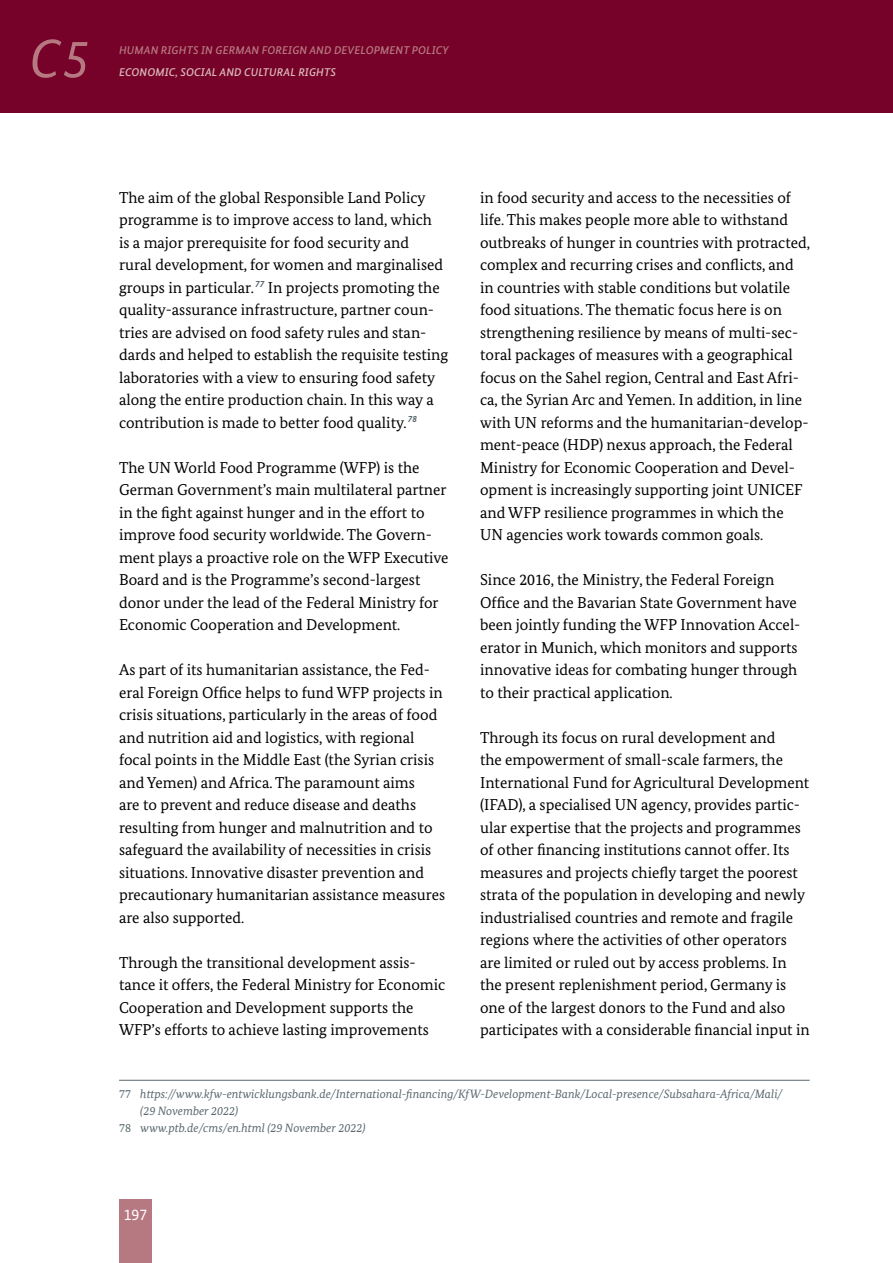
<style>
.page{position:relative;width:893px;height:1263px;background:#fff}
.page>*{position:absolute;margin:0;border:0;box-sizing:border-box;transform-origin:0 0}
.t1{font:italic 54px "Bundes Sans";color:#b77981}
.Text_Fließtext{font:15.75px/22.5px "Bundes Serif";color:#000}
.t2{font:15.75px "Bundes Sans";color:#fff}
.Text_Fußnote{font:italic 12px/17.2px "Bundes Serif";color:#58676e}
.t3{font:italic 500 11.25px "Bundes Sans";letter-spacing:.01em;color:#b77981}
.t4{font:italic 500 11.25px "Bundes Sans";letter-spacing:.01em;color:#dabbbd}
.s1{font-style:normal}
</style>
<div class="page">
<div style="left:0;top:0;width:893px;height:112px;background:#760229"></div>
<hr style="left:119px;top:1080px;width:691px;height:1px;background:#58676e">
<div style="left:119px;top:1199px;width:33px;height:64px;background:#b77981"></div>
<h1 class="t1" style="left:29px;top:26px;width:62px">C5</h1>
<p class="t3" style="left:119px;top:43px;width:331px">HUMAN RIGH TS IN GERMAN FOREIGN AND DEVELOPMENT POLICY</p>
<p class="t4" style="left:119px;top:65px;width:218px">ECONOMIC, SOCIAL AND CULTURA L RIGH TS</p>
<p class="Text_Fließtext" style="left:119px;top:186px;width:331px">The aim of the global Responsible Land Policy programme is to improve access to land, which<br>is a major prerequisite for food security and<br>rural development, for women and marginalised groups in particular.<sup>77</sup> In projects promoting the quality-assurance infrastructure, partner coun&shy;tries are advised on food safety rules and stan&shy;dards and helped to establish the requisite testing laboratories with a view to ensuring food safety along the entire production chain. In this way a contribution is made to better food quality.<sup>78</sup></p>
<p class="Text_Fließtext" style="left:119px;top:456px;width:331px">The UN World Food Programme (WFP) is the German Government’s main multilateral partner in the fight against hunger and in the effort to improve food security worldwide. The Govern&shy;ment plays a proactive role on the WFP Executive Board and is the Programme’s second-largest donor under the lead of the Federal Ministry for Economic Cooperation and Development.</p>
<p class="Text_Fließtext" style="left:119px;top:658px;width:328px">As part of its humanitarian assistance, the Fed&shy;eral Foreign Office helps to fund WFP projects in crisis situations, particularly in the areas of food and nutrition aid and logistics, with regional focal points in the Middle East (the Syrian crisis and Yemen) and Africa. The paramount aims<br>are to prevent and reduce disease and deaths resulting from hunger and malnutrition and to safeguard the availability of necessities in crisis situations. Innovative disaster prevention and precautionary humanitarian assistance measures are also supported.</p>
<p class="Text_Fließtext" style="left:119px;top:951px;width:328px">Through the transitional development assis&shy;tance it offers, the Federal Ministry for Economic Cooperation and Development supports the WFP’s efforts to achieve lasting improvements</p>
<p class="Text_Fließtext" style="left:480px;top:186px;width:331px">in food security and access to the necessities of life. This makes people more able to withstand outbreaks of hunger in countries with protracted, complex and recurring crises and conflicts, and in countries with stable conditions but volatile food situations. The thematic focus here is on strengthening resilience by means of multi-sec&shy;toral packages of measures with a geographical focus on the Sahel region, Central and East Afri&shy;ca, the Syrian Arc and Yemen. In addition, in line with UN reforms and the humanitarian-develop&shy;ment-peace (HDP) nexus approach, the Federal Ministry for Economic Cooperation and Devel&shy;opment is increasingly supporting joint UNICEF and WFP resilience programmes in which the UN agencies work towards common goals.</p>
<p class="Text_Fließtext" style="left:480px;top:568px;width:322px">Since 2016, the Ministry, the Federal Foreign Office and the Bavarian State Government have been jointly funding the WFP Innovation Accel&shy;erator in Munich, which monitors and supports innovative ideas for combating hunger through to their practical application.</p>
<p class="Text_Fließtext" style="left:480px;top:726px;width:331px">Through its focus on rural development and<br>the empowerment of small-scale farmers, the International Fund for Agricultural Development (IFAD), a specialised UN agency, provides partic&shy;ular expertise that the projects and programmes of other financing institutions cannot offer. Its measures and projects chiefly target the poorest strata of the population in developing and newly industrialised countries and remote and fragile regions where the activities of other operators are limited or ruled out by access problems. In the present replenishment period, Germany is one of the largest donors to the Fund and also participates with a considerable financial input in</p>
<p class="Text_Fußnote" style="left:140px;top:1085px;width:644px;text-indent:-21px"><span class="s1">77</span> https://www.kfw-entwicklungsbank.de/International-financing/KfW-Development-Bank/Local-presence/Subsahara-Africa/Mali/ (29 November 2022)</p>
<p class="Text_Fußnote" style="left:119px;top:1119px;width:248px"><span class="s1">78</span> www.ptb.de/cms/en.html (29 November 2022)</p>
<p class="t2" style="left:124px;top:1205px;width:25px">197</p>
</div>
